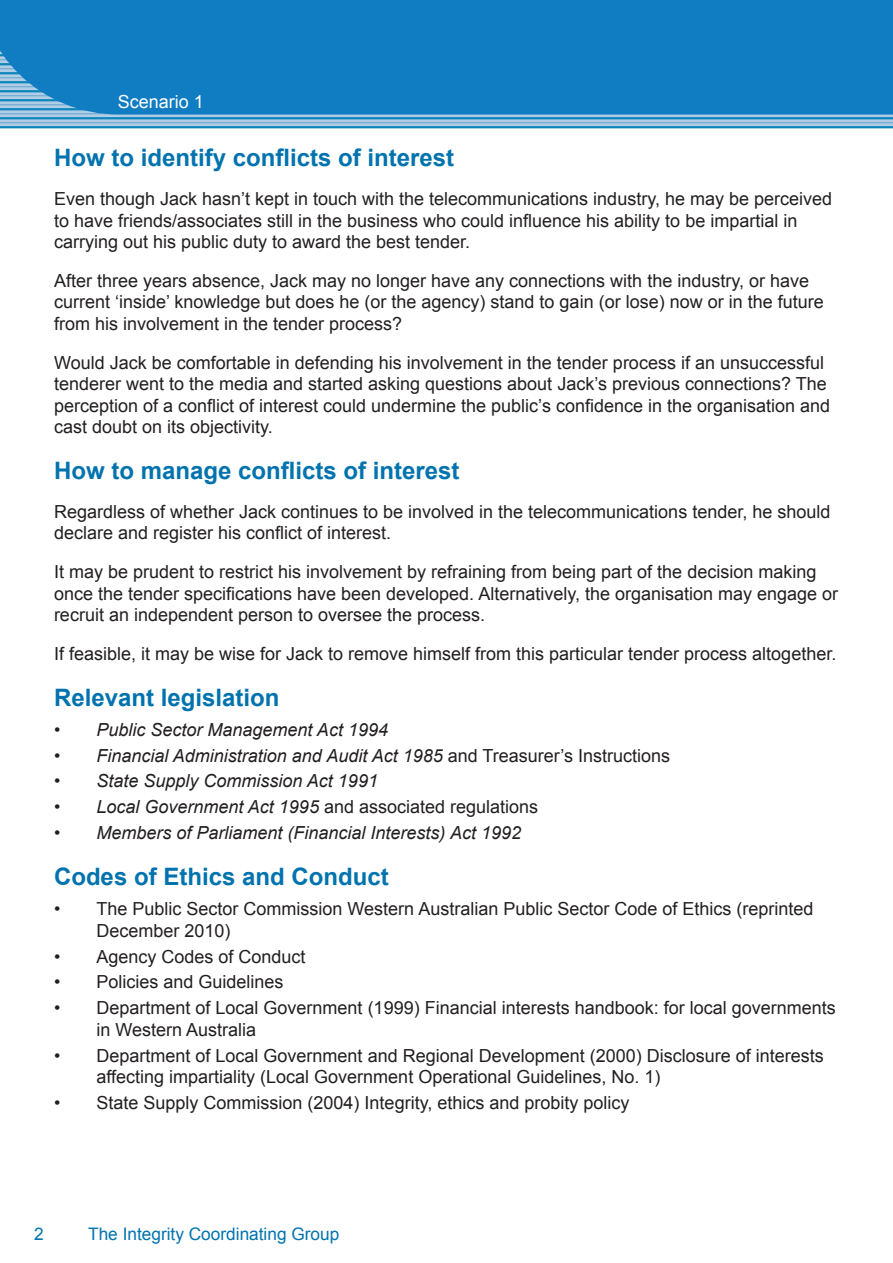
<style>
.page{position:relative;width:893px;height:1263px;background:#fff}
.page>*{position:absolute;margin:0;border:0;box-sizing:border-box;transform-origin:0 0}
.Heading{font:700 24px "Arial";color:#0073ae}
.Plain_Text{font:18px/21.6px "Arial";color:#231f20}
.Bullets{font:18px/21.6px "Arial";color:#231f20}
.Bullets-2{font:italic 18px "Arial";color:#231f20}
.t1{font:18px "Arial";color:#fff}
.t2{font:17.25px "Arial";color:#0073ae}
.s1{font-style:normal}
.s2{font-style:italic}
</style>
<div class="page">
<div style="left:0;top:0;width:893px;height:127px;background:linear-gradient(to right,#b1cde6,#b1cde6)"></div>
<hr style="left:0;top:117px;width:893px;height:2px;background:#0c85bb">
<hr style="left:0;top:126px;width:893px;height:2px;background:#0c85bb">
<hr style="left:0;top:122px;width:893px;height:1px;background:#6da7d1">
<div style="left:0;top:0;width:893px;height:115px;background:#107cc2"></div>
<p class="t1" style="left:118px;top:90px;width:88px">Scenario 1</p>
<p class="Heading" style="left:54px;top:142px;width:402px">How to identify conflicts of interest</p>
<p class="Plain_Text" style="left:54px;top:188px;width:780px">Even though Jack hasn’t kept in touch with the telecommunications industry, he may be perceived to have friends/associates still in the business who could influence his ability to be impartial in carrying out his public duty to award the best tender.</p>
<p class="Plain_Text" style="left:54px;top:270px;width:771px">After three years absence, Jack may no longer have any connections with the industry, or have current ‘inside’ knowledge but does he (or the agency) stand to gain (or lose) now or in the future from his involvement in the tender process?</p>
<p class="Plain_Text" style="left:54px;top:352px;width:778px">Would Jack be comfortable in defending his involvement in the tender process if an unsuccessful tenderer went to the media and started asking questions about Jack’s previous connections? The perception of a conflict of interest could undermine the public’s confidence in the organisation and cast doubt on its objectivity.</p>
<p class="Heading" style="left:54px;top:455px;width:407px">How to manage conflicts of interest</p>
<p class="Plain_Text" style="left:54px;top:501px;width:778px">Regardless of whether Jack continues to be involved in the telecommunications tender, he should declare and register his conflict of interest.</p>
<p class="Plain_Text" style="left:54px;top:561px;width:786px">It may be prudent to restrict his involvement by refraining from being part of the decision making once the tender specifications have been developed. Alternatively, the organisation may engage or recruit an independent person to oversee the process.</p>
<p class="Plain_Text" style="left:54px;top:643px;width:784px">If feasible, it may be wise for Jack to remove himself from this particular tender process altogether.</p>
<p class="Heading" style="left:54px;top:681px;width:227px">Relevant legislation</p>
<p class="Bullets-2" style="left:54px;top:718px;width:336px">• Public Sector Management Act 1994</p>
<p class="Bullets-2" style="left:54px;top:744px;width:618px">• Financial Administration and Audit Act 1985 <span class="s1">and Treasurer’s Instructions</span></p>
<p class="Bullets-2" style="left:54px;top:769px;width:325px">• State Supply Commission Act 1991</p>
<p class="Bullets" style="left:54px;top:796px;width:486px"><span class="s2">• Local Government Act 1995</span> and associated regulations</p>
<p class="Bullets-2" style="left:54px;top:821px;width:469px">• Members of Parliament (Financial Interests) Act 1992</p>
<p class="Heading" style="left:54px;top:861px;width:336px">Codes of Ethics and Conduct</p>
<p class="Bullets" style="left:97px;top:898px;width:718px;text-indent:-43px">• The Public Sector Commission Western Australian Public Sector Code of Ethics (reprinted<br>December 2010)</p>
<p class="Bullets" style="left:54px;top:946px;width:253px">• Agency Codes of Conduct</p>
<p class="Bullets" style="left:54px;top:971px;width:231px">• Policies and Guidelines</p>
<p class="Bullets" style="left:97px;top:997px;width:741px;text-indent:-43px">• Department of Local Government (1999) Financial interests handbook: for local governments in Western Australia</p>
<p class="Bullets" style="left:97px;top:1045px;width:729px;text-indent:-43px">• Department of Local Government and Regional Development (2000) Disclosure of interests affecting impartiality (Local Government Operational Guidelines, No. 1)</p>
<p class="Bullets" style="left:54px;top:1092px;width:577px">• State Supply Commission (2004) Integrity, ethics and probity policy</p>
<p class="t2" style="left:34px;top:1222px;width:11px">2</p>
<p class="t2" style="left:88px;top:1222px;width:253px">The Integrity Coordinating Group</p>
</div>
